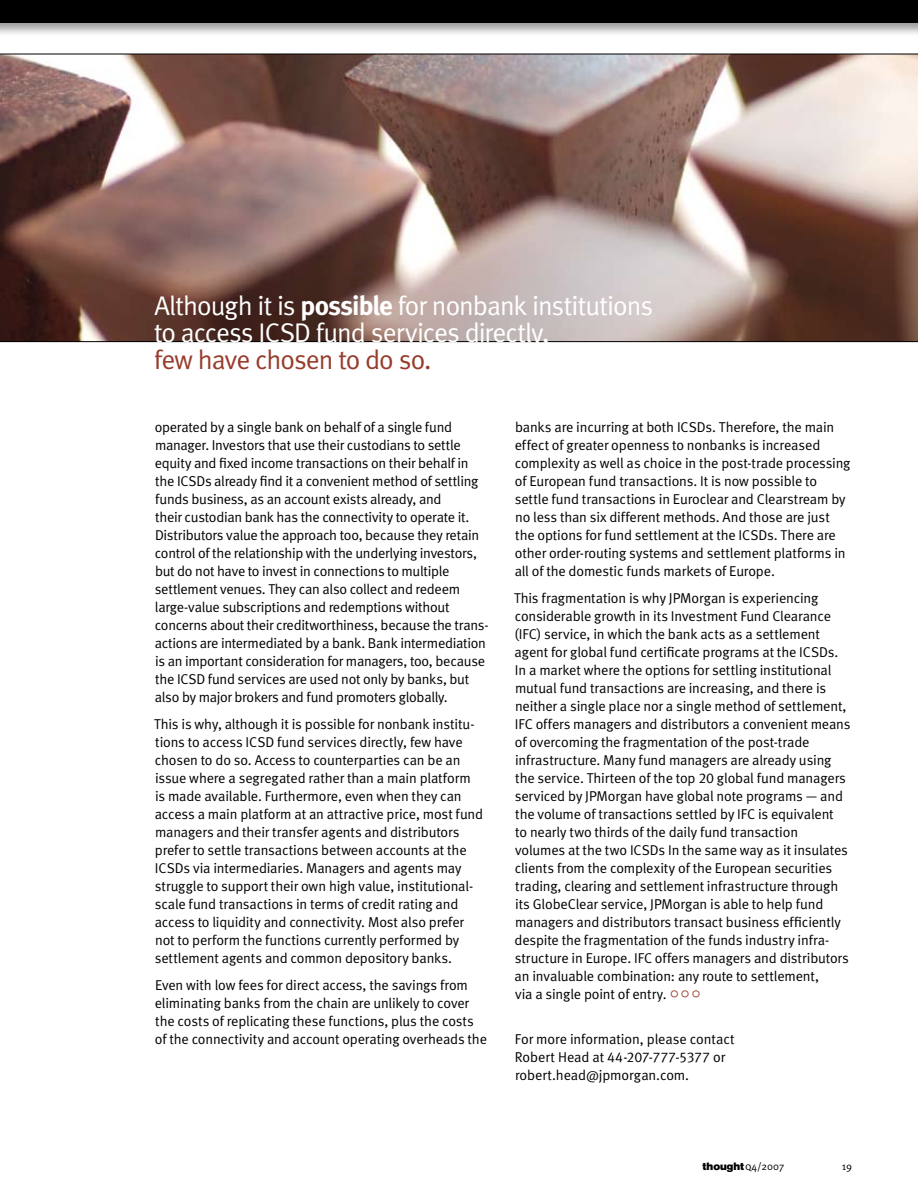
<style>
.page{position:relative;width:918px;height:1188px;background:#fff}
.page>*{position:absolute;margin:0;border:0;box-sizing:border-box;transform-origin:0 0}
.t1{font:27px/27px "Meta Normal LF";letter-spacing:-.035em;color:#fff}
.t2{font:27px "Meta Normal LF";letter-spacing:-.035em;color:#983c2c}
.t3{font:14.25px/18px "Meta Normal LF";letter-spacing:-.01em;color:#000}
.t4{font:10.5px "Akzidenz Grotesk BE Super";letter-spacing:-.005em;color:#000}
.t5{font:10.5px "Meta Normal Caps";color:#000}
.s1{font-family:"Meta Bold LF"}
.s2{font-family:"Just Circles";color:#983c2c}
.s3{font-family:"Meta Normal Caps"}
</style>
<div class="page">
<img style="left:0;top:55px;width:918px;height:286px">
<hr style="left:0;top:54px;width:918px;height:1px;background:#000">
<hr style="left:0;top:341px;width:918px;height:1px;background:#000">
<div style="left:0;top:0;width:918px;height:43px;background:#000;opacity:.4"></div>
<div style="left:0;top:0;width:918px;height:22px;background:#000"></div>
<h1 class="t1" style="left:154px;top:292px;width:500px">Although it is <span class="s1">possible</span> for nonbank institutions to access ICSD fund services directly,</h1>
<h1 class="t2" style="left:154px;top:344px;width:279px">few have chosen to do so.</h1>
<p class="t3" style="left:155px;top:418px;width:335px">operated by a single bank on behalf of a single fund manager. Investors that use their custodians to settle equity and fixed income transactions on their behalf in the ICSDs already find it a convenient method of settling funds business, as an account exists already, and<br>their custodian bank has the connectivity to operate it.<br>Distributors value the approach too, because they retain control of the relationship with the underlying investors, but do not have to invest in connections to multiple settlement venues. They can also collect and redeem large-value subscriptions and redemptions without concerns about their creditworthiness, because the trans&shy;actions are intermediated by a bank. Bank intermediation is an important consideration for managers, too, because the ICSD fund services are used not only by banks, but also by major brokers and fund promoters globally.</p>
<p class="t3" style="left:154px;top:715px;width:331px">This is why, although it is possible for nonbank institu&shy;tions to access ICSD fund services directly, few have chosen to do so. Access to counterparties can be an issue where a segregated rather than a main platform is made available. Furthermore, even when they can access a main platform at an attractive price, most fund managers and their transfer agents and distributors prefer to settle transactions between accounts at the ICSDs via intermediaries. Managers and agents may struggle to support their own high value, institutional&shy;scale fund transactions in terms of credit rating and access to liquidity and connectivity. Most also prefer not to perform the functions currently performed by settlement agents and common depository banks.</p>
<p class="t3" style="left:155px;top:976px;width:334px">Even with low fees for direct access, the savings from eliminating banks from the chain are unlikely to cover the costs of replicating these functions, plus the costs of the connectivity and account operating overheads the</p>
<p class="t3" style="left:515px;top:418px;width:337px">banks are incurring at both ICSDs. Therefore, the main effect of greater openness to nonbanks is increased complexity as well as choice in the post-trade processing of European fund transactions. It is now possible to settle fund transactions in Euroclear and Clearstream by no less than six different methods. And those are just the options for fund settlement at the ICSDs. There are other order-routing systems and settlement platforms in all of the domestic funds markets of Europe.</p>
<p class="t3" style="left:514px;top:589px;width:338px">This fragmentation is why JPMorgan is experiencing considerable growth in its Investment Fund Clearance (IFC) service, in which the bank acts as a settlement agent for global fund certificate programs at the ICSDs.<br>In a market where the options for settling institutional mutual fund transactions are increasing, and there is neither a single place nor a single method of settlement, IFC offers managers and distributors a convenient means of overcoming the fragmentation of the post-trade infrastructure. Many fund managers are already using the service. Thirteen of the top 20 global fund managers serviced by JPMorgan have global note programs — and the volume of transactions settled by IFC is equivalent<br>to nearly two thirds of the daily fund transaction volumes at the two ICSDs In the same way as it insulates clients from the complexity of the European securities trading, clearing and settlement infrastructure through its GlobeClear service, JPMorgan is able to help fund managers and distributors transact business efficiently despite the fragmentation of the funds industry infra&shy;structure in Europe. IFC offers managers and distributors an invaluable combination: any route to settlement,<br>via a single point of entry. <span class="s2">ttt</span></p>
<p class="t3" style="left:515px;top:1030px;width:221px">For more information, please contact<br>Robert Head at 44-207-777-5377 or robert.head@jpmorgan.com.</p>
<p class="t4" style="left:703px;top:1160px;width:83px">thought <span class="s3">q4/2007</span></p>
<p class="t5" style="left:842px;top:1160px;width:12px">19</p>
</div>
